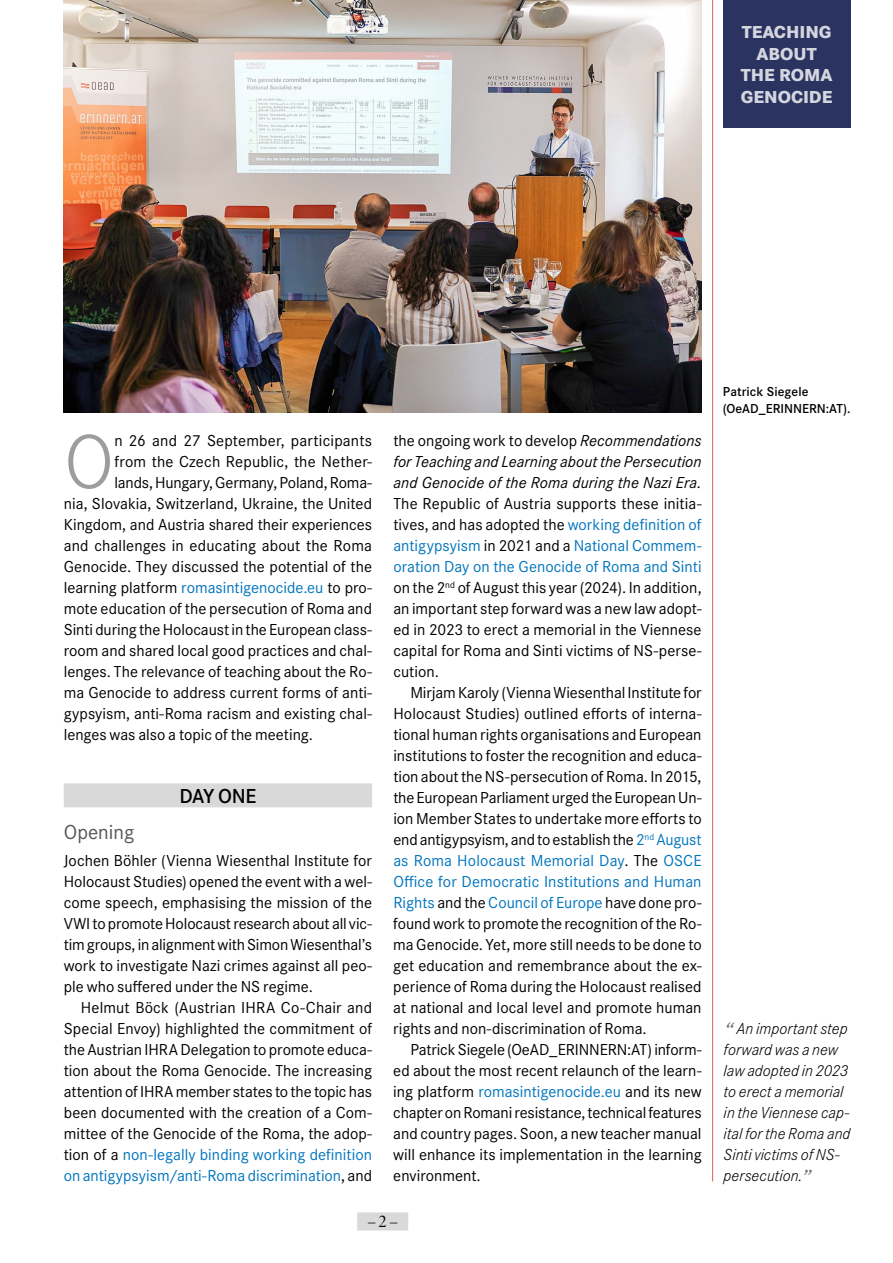
<style>
.page{position:relative;width:893px;height:1263px;background:#fff}
.page>*{position:absolute;margin:0;border:0;box-sizing:border-box;transform-origin:0 0}
.t1{font:300 79.5px "Corporate S";color:#9c9d9d}
.t2{font:21px "Corporate S";color:#565656}
.t3{font:600 21px "Corporate S";letter-spacing:-.02em;color:#000}
.t4{font:800 18px/21.6px "Corporate S";color:#fff;text-align:center}
.t5{font:18px "Minion Pro Disp";color:#000}
.t6{font:16.5px/21px "Corporate S";color:#000;text-align:justify}
.t7{font:italic 300 16.5px/21px "Corporate S";color:#000}
.t8{font:italic 16.5px/21px "Corporate S";letter-spacing:.005em;color:#000;text-align:justify}
.t9{font:600 13.5px/16.5px "Corporate S";letter-spacing:.005em;color:#000}
.s1{color:#0075be}
.s2{font-style:normal}
.s3{font-size:24px;color:#6f6f6e}
</style>
<div class="page">
<div style="left:357px;top:1212px;width:51px;height:18px;background:#d9d9d9"></div>
<div style="left:723px;top:0;width:127px;height:128px;background:#2b3360"></div>
<hr style="left:712px;top:0;width:1px;height:1181px;background:#db6348">
<div style="left:64px;top:783px;width:308px;height:24px;background:#d9d9d9"></div>
<img style="left:64px;top:0;width:638px;height:413px">
<p class="t4" style="left:741px;top:22px;width:93px">TEACHING<br>ABOUT<br>THE ROMA<br>GENOCIDE</p>
<h1 class="t1" style="left:64px;top:417px;width:52px">O</h1>
<p class="t6" style="left:114px;top:430px;width:259px">n 26 and 27 September, participants</p>
<p class="t6" style="left:114px;top:451px;width:259px">from the Czech Republic, the Nether-</p>
<p class="t6" style="left:114px;top:472px;width:259px">lands, Hungary, Germany, Poland, Roma-</p>
<p class="t6" style="left:64px;top:493px;width:310px">nia, Slovakia, Switzerland, Ukraine, the United</p>
<p class="t6" style="left:64px;top:514px;width:310px">Kingdom, and Austria shared their experiences</p>
<p class="t6" style="left:64px;top:535px;width:310px">and challenges in educating about the Roma</p>
<p class="t6" style="left:64px;top:556px;width:310px">Genocide. They discussed the potential of the</p>
<p class="t6" style="left:64px;top:577px;width:310px">learning platform <span class="s1">romasintigenocide.eu</span> to pro-</p>
<p class="t6" style="left:64px;top:598px;width:310px">mote education of the persecution of Roma and</p>
<p class="t6" style="left:64px;top:619px;width:310px">Sinti during the Holocaust in the European class-</p>
<p class="t6" style="left:64px;top:640px;width:310px">room and shared local good practices and chal-</p>
<p class="t6" style="left:64px;top:661px;width:310px">lenges. The relevance of teaching about the Ro-</p>
<p class="t6" style="left:64px;top:682px;width:310px">ma Genocide to address current forms of anti-</p>
<p class="t6" style="left:64px;top:703px;width:310px">gypsyism, anti-Roma racism and existing chal-</p>
<p class="t6" style="left:64px;top:724px;width:251px">lenges was also a topic of the meeting.</p>
<p class="t3" style="left:179px;top:784px;width:79px">DAY ONE</p>
<p class="t2" style="left:64px;top:820px;width:72px">Opening</p>
<p class="t6" style="left:64px;top:850px;width:310px">Jochen Böhler (Vienna Wiesenthal Institute for Holocaust Studies) opened the event with a wel&shy;come speech, emphasising the mission of the VWI to promote Holocaust research about all vic&shy;tim groups, in alignment with Simon Wiesenthal’s work to investigate Nazi crimes against all peo&shy;ple who suffered under the NS regime.</p>
<p class="t6" style="left:64px;top:997px;width:310px;text-indent:17px">Helmut Böck (Austrian IHRA Co-Chair and Special Envoy) highlighted the commitment of the Austrian IHRA Delegation to promote educa&shy;tion about the Roma Genocide. The increasing attention of IHRA member states to the topic has been documented with the creation of a Com&shy;mittee of the Genocide of the Roma, the adop&shy;tion of a <span class="s1">non-legally binding working definition on antigypsyism/anti-Roma discrimination</span>, and</p>
<p class="t8" style="left:393px;top:430px;width:310px"><span class="s2">the ongoing work to develop</span> Recommendations for Teaching and Learning about the Persecution and Genocide of the Roma during the Nazi Era.</p>
<p class="t6" style="left:393px;top:493px;width:310px">The Republic of Austria supports these initia&shy;tives, and has adopted the <span class="s1">working definition of antigypsyism</span> in 2021 and a <span class="s1">National Commem&shy;oration Day on the Genocide of Roma and Sinti </span>on the 2<sup>nd</sup> of August this year (2024). In addition, an important step forward was a new law adopt&shy;ed in 2023 to erect a memorial in the Viennese capital for Roma and Sinti victims of NS-perse&shy;cution.</p>
<p class="t6" style="left:393px;top:682px;width:310px;text-indent:17px">Mirjam Karoly (Vienna Wiesenthal Institute for Holocaust Studies) outlined efforts of interna&shy;tional human rights organisations and European institutions to foster the recognition and educa&shy;tion about the NS-persecution of Roma. In 2015, the European Parliament urged the European Un&shy;ion Member States to undertake more efforts to end antigypsyism, and to establish the <span class="s1">2</span><sup>nd</sup> <span class="s1">August as Roma Holocaust Memorial Day</span>. The <span class="s1">OSCE Office for Democratic Institutions and Human Rights</span> and the <span class="s1">Council of Europe</span> have done pro&shy;found work to promote the recognition of the Ro&shy;ma Genocide. Yet, more still needs to be done to get education and remembrance about the ex&shy;perience of Roma during the Holocaust realised at national and local level and promote human rights and non-discrimination of Roma.</p>
<p class="t6" style="left:393px;top:1039px;width:310px;text-indent:17px">Patrick Siegele (OeAD_ERINNERN:AT) inform&shy;ed about the most recent relaunch of the learn&shy;ing platform <span class="s1">romasintigenocide.eu</span> and its new chapter on Romani resistance, technical features and country pages. Soon, a new teacher manual will enhance its implementation in the learning environment.</p>
<p class="t5" style="left:367px;top:1211px;width:33px">–2–</p>
<p class="t9" style="left:723px;top:384px;width:129px">Patrick Siegele (OeAD_ERINNERN:AT).</p>
<p class="t7" style="left:724px;top:1018px;width:128px"><span class="s3">“</span> An important step forward was a new law adopted in 2023 to erect a memorial in the Viennese cap&shy;ital for the Roma and<br>Sinti victims of NS&shy;persecution.<span class="s3">”</span></p>
</div>
